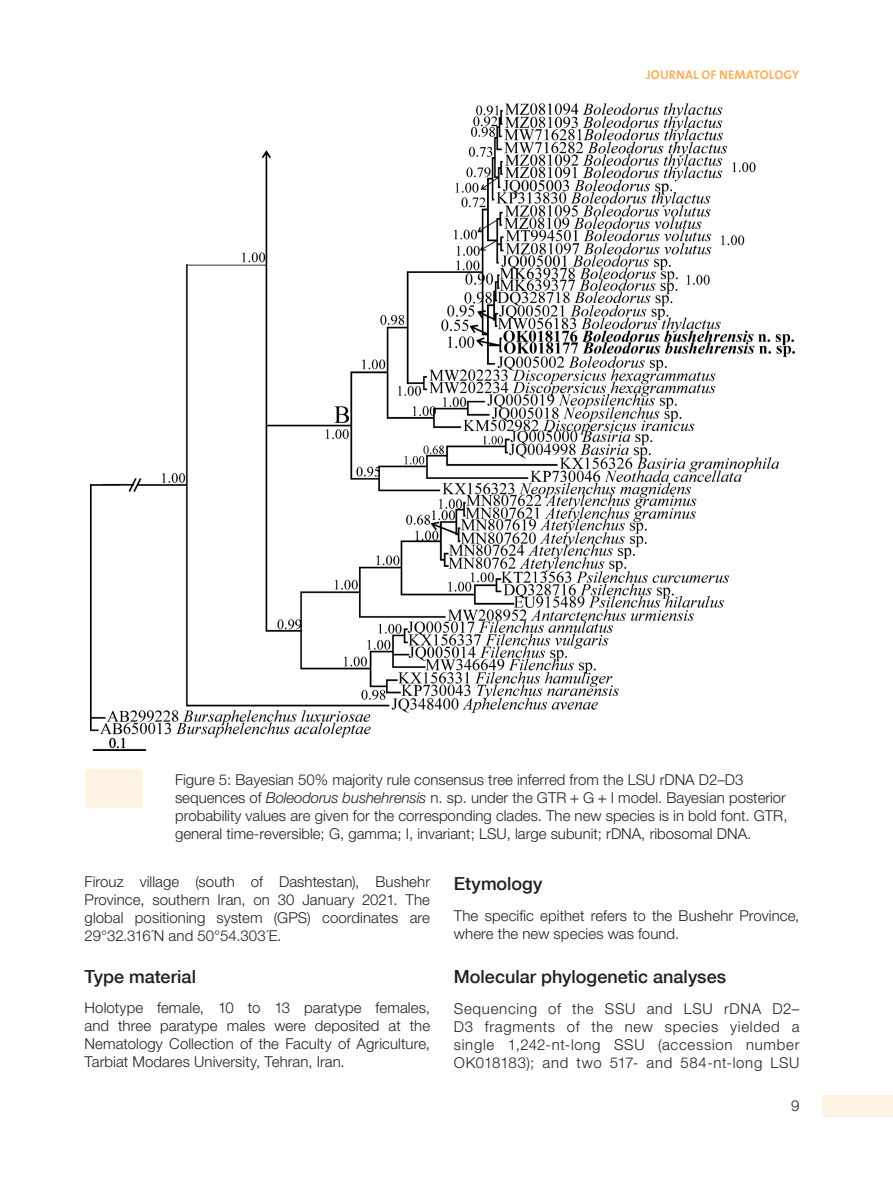
<style>
.page{position:relative;width:893px;height:1178px;background:#fff}
.page>*{position:absolute;margin:0;border:0;box-sizing:border-box;transform-origin:0 0}
.pSec2ttl{font:500 18px "Helvetica Neue LT Com";color:#231f20}
.Para_noindent{font:300 15px/18px "Helvetica Neue LT Pro";letter-spacing:.005em;color:#231f20;text-align:justify}
.Figure_caption{font:300 15px/18px "Helvetica Neue LT Pro";color:#231f20}
.t1{font:700 12.75px "The Mix";letter-spacing:.01em;color:#fab05f}
.s1{font-family:"Helvetica Neue LT Std";font-style:italic}
</style>
<div class="page">
<div style="left:823px;top:1095px;width:70px;height:21px;background:#fef2e3"></div>
<div style="left:85px;top:769px;width:57px;height:39px;background:#fef2e3"></div>
<img style="left:90px;top:104px;width:704px;height:647px">
<p class="t1" style="left:646px;top:64px;width:154px">JOURNAL OF NEMATOLOGY</p>
<p class="Figure_caption" style="left:175px;top:771px;width:614px">Figure 5: Bayesian 50% majority rule consensus tree inferred from the LSU rDNA D2–D3 sequences of <span class="s1">Boleodorus bushehrensis</span> n. sp. under the GTR G I model. Bayesian posterior probability values are given for the corresponding clades. The new species is in bold font. GTR, general time-reversible; G, gamma; I, invariant; LSU, large subunit; rDNA, ribosomal DNA.</p>
<p class="Para_noindent" style="left:85px;top:873px;width:347px">Firouz village (south of Dashtestan), Bushehr Province, southern Iran, on 30 January 2021. The global positioning system (GPS) coordinates are 29°32.316´N and 50°54.303´E.</p>
<p class="pSec2ttl" style="left:85px;top:965px;width:113px">Type material</p>
<p class="Para_noindent" style="left:85px;top:998px;width:347px">Holotype female, 10 to 13 paratype females, and three paratype males were deposited at the Nematology Collection of the Faculty of Agriculture, Tarbiat Modares University, Tehran, Iran.</p>
<p class="pSec2ttl" style="left:454px;top:873px;width:90px">Etymology</p>
<p class="Para_noindent" style="left:454px;top:906px;width:347px">The specific epithet refers to the Bushehr Province, where the new species was found.</p>
<p class="pSec2ttl" style="left:454px;top:966px;width:274px">Molecular phylogenetic analyses</p>
<p class="Para_noindent" style="left:454px;top:999px;width:347px">Sequencing of the SSU and LSU rDNA D2– D3 fragments of the new species yielded a single 1,242-nt-long SSU (accession number OK018183); and two 517- and 584-nt-long LSU</p>
<p class="Figure_caption" style="left:791px;top:1096px;width:10px">9</p>
</div>
